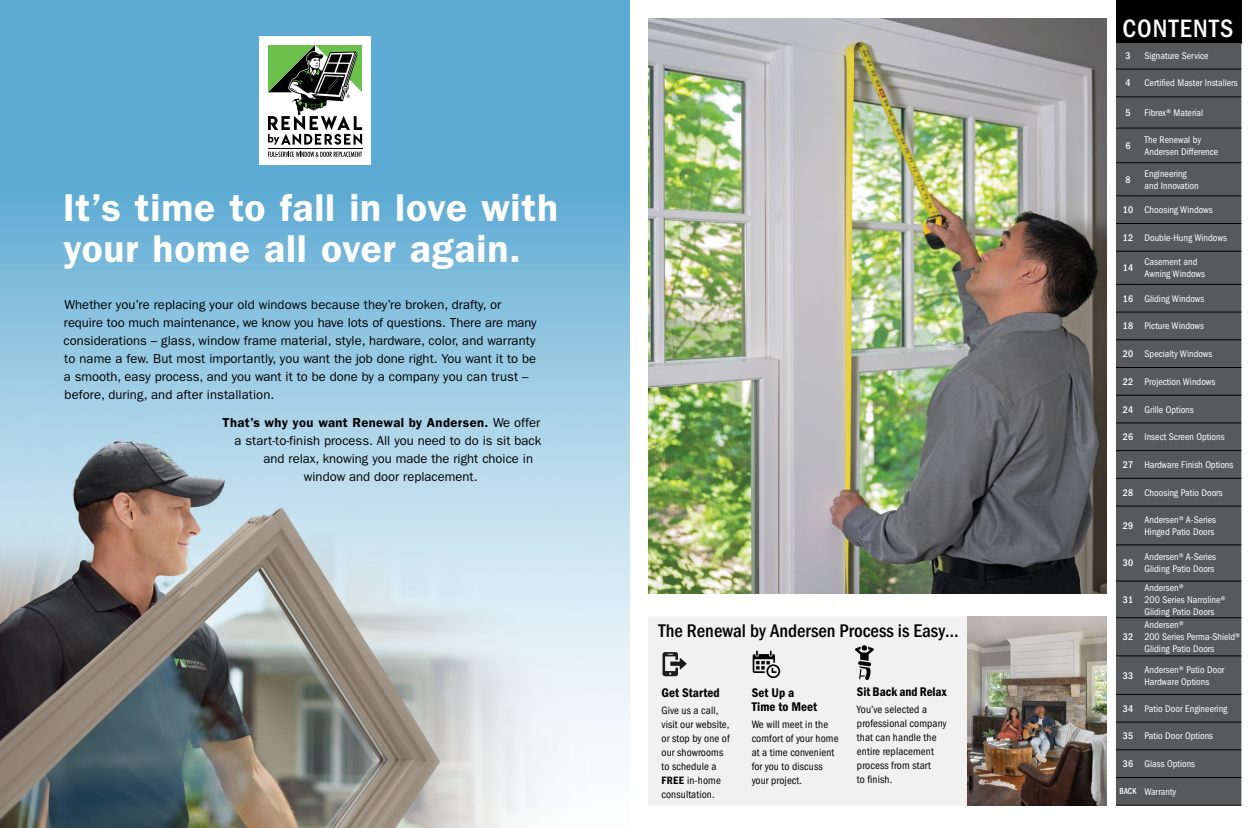
<style>
.page{position:relative;width:1260px;height:828px;background:#fff}
.page>*{position:absolute;margin:0;border:0;box-sizing:border-box;transform-origin:0 0}
.t1{font:600 39px/41px "ITC Franklin Gothic Std";letter-spacing:.02em;color:#fff}
.t2{font:500 condensed 26px "ITC Franklin Gothic Std";letter-spacing:.055em;color:#fff}
.t3{font:500 condensed 19px "ITC Franklin Gothic Std";color:#000}
.t4{font:13px/18px "ITC Franklin Gothic Std";color:#000}
.t5{font:600 13px "ITC Franklin Gothic Std";letter-spacing:.03em;color:#000}
.t6{font:13px/14px "ITC Franklin Gothic Std Dm Cd";letter-spacing:.005em;color:#000}
.t7{font:condensed 11px/14px "ITC Franklin Gothic Std";letter-spacing:.01em;color:#000}
.t8{font:condensed 10px/12px "ITC Franklin Gothic Std";color:#fff}
.t9{font:500 condensed 10px "ITC Franklin Gothic Std";letter-spacing:.01em;color:#fff}
.s1{font-weight:400}
.s2{font-family:"ITC Franklin Gothic Std Dm Cd";font-stretch:normal}
.s3{font-weight:500}
.s4{font-weight:500;font-size:9px}
</style>
<div class="page">
<div style="left:648px;top:616px;width:320px;height:190px;background:#f1f1f2"></div>
<img style="left:648px;top:18px;width:459px;height:576px">
<svg style="left:753px;top:651px;width:27px;height:27px"></svg>
<svg style="left:855px;top:645px;width:19px;height:35px"></svg>
<svg style="left:663px;top:652px;width:24px;height:24px"></svg>
<div style="left:1116px;top:0;width:125px;height:44px;background:#000"></div>
<div style="left:1116px;top:197px;width:125px;height:608px;background:#58595b"></div>
<div style="left:1116px;top:43px;width:125px;height:154px;background:#58595b"></div>
<hr style="left:1140px;top:196px;width:101px;height:1px;background:#000">
<svg style="left:1116px;top:223px;width:24px;height:1px"></svg>
<hr style="left:1140px;top:223px;width:101px;height:1px;background:#000">
<svg style="left:1116px;top:251px;width:24px;height:1px"></svg>
<hr style="left:1140px;top:251px;width:101px;height:1px;background:#000">
<svg style="left:1116px;top:284px;width:24px;height:1px"></svg>
<hr style="left:1140px;top:284px;width:101px;height:1px;background:#000">
<svg style="left:1116px;top:312px;width:24px;height:1px"></svg>
<hr style="left:1140px;top:312px;width:101px;height:1px;background:#000">
<svg style="left:1116px;top:340px;width:24px;height:1px"></svg>
<hr style="left:1140px;top:340px;width:101px;height:1px;background:#000">
<svg style="left:1116px;top:367px;width:24px;height:1px"></svg>
<hr style="left:1140px;top:367px;width:101px;height:1px;background:#000">
<svg style="left:1116px;top:395px;width:24px;height:1px"></svg>
<hr style="left:1140px;top:395px;width:101px;height:1px;background:#000">
<svg style="left:1116px;top:423px;width:24px;height:1px"></svg>
<hr style="left:1140px;top:423px;width:101px;height:1px;background:#000">
<svg style="left:1116px;top:450px;width:24px;height:1px"></svg>
<hr style="left:1140px;top:450px;width:101px;height:1px;background:#000">
<svg style="left:1116px;top:478px;width:24px;height:1px"></svg>
<hr style="left:1140px;top:478px;width:101px;height:1px;background:#000">
<svg style="left:1116px;top:506px;width:24px;height:1px"></svg>
<hr style="left:1140px;top:506px;width:101px;height:1px;background:#000">
<svg style="left:1116px;top:545px;width:24px;height:1px"></svg>
<hr style="left:1140px;top:545px;width:101px;height:1px;background:#000">
<svg style="left:1116px;top:581px;width:24px;height:1px"></svg>
<hr style="left:1140px;top:581px;width:101px;height:1px;background:#000">
<svg style="left:1116px;top:617px;width:24px;height:1px"></svg>
<hr style="left:1140px;top:617px;width:101px;height:1px;background:#000">
<svg style="left:1116px;top:656px;width:24px;height:1px"></svg>
<hr style="left:1140px;top:656px;width:101px;height:1px;background:#000">
<svg style="left:1116px;top:694px;width:24px;height:1px"></svg>
<hr style="left:1140px;top:694px;width:101px;height:1px;background:#000">
<svg style="left:1116px;top:722px;width:24px;height:1px"></svg>
<hr style="left:1140px;top:722px;width:101px;height:1px;background:#000">
<svg style="left:1116px;top:750px;width:24px;height:1px"></svg>
<hr style="left:1140px;top:750px;width:101px;height:1px;background:#000">
<svg style="left:1116px;top:777px;width:24px;height:1px"></svg>
<hr style="left:1140px;top:777px;width:101px;height:1px;background:#000">
<svg style="left:1116px;top:805px;width:24px;height:1px"></svg>
<hr style="left:1140px;top:805px;width:101px;height:1px;background:#000">
<img style="left:968px;top:616px;width:139px;height:190px">
<svg style="left:0;top:0;width:630px;height:744px;background:#6fb4d8"></svg>
<img style="left:0;top:384px;width:629px;height:444px">
<div style="left:259px;top:36px;width:112px;height:129px;background:#fff"></div>
<hr style="left:268px;top:148px;width:94px;height:1px;background:#000">
<svg style="left:268px;top:45px;width:94px;height:100px"></svg>
<svg style="left:268px;top:152px;width:94px;height:5px"></svg>
<h1 class="t1" style="left:63px;top:188px;width:497px">It’s time to fall in love with your home all over again.</h1>
<p class="t4" style="left:64px;top:295px;width:475px">Whether you’re replacing your old windows because they’re broken, drafty, or require too much maintenance, we know you have lots of questions. There are many considerations – glass, window frame material, style, hardware, color, and warranty to name a few. But most importantly, you want the job done right. You want it to be a smooth, easy process, and you want it to be done by a company you can trust – before, during, and after installation.</p>
<h3 class="t5" style="left:223px;top:415px;width:319px">That’s why you want Renewal by Andersen. <span class="s1">We offer</span></h3>
<h3 class="t4" style="left:235px;top:432px;width:308px">a start-to-finish process. All you need to do is sit back</h3>
<h3 class="t4" style="left:264px;top:450px;width:271px">and relax, knowing you made the right choice in</h3>
<h3 class="t4" style="left:304px;top:468px;width:175px">window and door replacement.</h3>
<h3 class="t3" style="left:659px;top:620px;width:302px">The Renewal by Andersen Process is Easy…</h3>
<h3 class="t6" style="left:662px;top:685px;width:60px">Get Started</h3>
<p class="t7" style="left:662px;top:703px;width:70px">Give us a call, visit our website, or stop by one of our showrooms to schedule a<br><span class="s2">FREE</span> in-home consultation.</p>
<h3 class="t6" style="left:752px;top:685px;width:67px">Set Up a<br>Time to Meet</h3>
<p class="t7" style="left:752px;top:717px;width:88px">We will meet in the comfort of your home at a time convenient for you to discuss your project.</p>
<h3 class="t6" style="left:857px;top:684px;width:91px">Sit Back and Relax</h3>
<p class="t7" style="left:857px;top:702px;width:91px">You’ve selected a professional company that can handle the entire replacement process from start<br>to finish.</p>
<h2 class="t2" style="left:1122px;top:13px;width:113px">CONTENTS</h2>
<p class="t9" style="left:1125px;top:50px;width:7px">3</p>
<p class="t8" style="left:1145px;top:50px;width:66px">Signature Service</p>
<p class="t9" style="left:1125px;top:77px;width:7px">4</p>
<p class="t8" style="left:1145px;top:77px;width:95px">Certified Master Installers</p>
<p class="t9" style="left:1125px;top:107px;width:7px">5</p>
<p class="t8" style="left:1145px;top:107px;width:60px">Fibrex® Material</p>
<p class="t9" style="left:1125px;top:140px;width:7px">6</p>
<p class="t8" style="left:1145px;top:134px;width:75px">The Renewal by<br>Andersen Difference</p>
<p class="t9" style="left:1125px;top:174px;width:7px">8</p>
<p class="t8" style="left:1145px;top:167px;width:56px">Engineering and Innovation</p>
<p class="t8" style="left:1123px;top:204px;width:91px"><span class="s3">10</span> Choosing Windows</p>
<p class="t8" style="left:1123px;top:232px;width:106px"><span class="s3">12</span> Double-Hung Windows</p>
<p class="t9" style="left:1123px;top:262px;width:12px">14</p>
<p class="t8" style="left:1145px;top:256px;width:62px">Casement and<br>Awning Windows</p>
<p class="t8" style="left:1123px;top:292px;width:83px"><span class="s3">16</span> Gliding Windows</p>
<p class="t8" style="left:1123px;top:320px;width:83px"><span class="s3">18</span> Picture Windows</p>
<p class="t8" style="left:1123px;top:348px;width:91px"><span class="s3">20</span> Specialty Windows</p>
<p class="t8" style="left:1123px;top:376px;width:94px"><span class="s3">22</span> Projection Windows</p>
<p class="t8" style="left:1123px;top:403px;width:72px"><span class="s3">24</span> Grille Options</p>
<p class="t8" style="left:1123px;top:431px;width:103px"><span class="s3">26</span> Insect Screen Options</p>
<p class="t8" style="left:1123px;top:459px;width:112px"><span class="s3">27</span> Hardware Finish Options</p>
<p class="t8" style="left:1123px;top:486px;width:101px"><span class="s3">28</span> Choosing Patio Doors</p>
<p class="t9" style="left:1123px;top:520px;width:12px">29</p>
<p class="t8" style="left:1145px;top:514px;width:73px">Andersen® A-Series<br>Hinged Patio Doors</p>
<p class="t9" style="left:1123px;top:557px;width:12px">30</p>
<p class="t8" style="left:1145px;top:551px;width:73px">Andersen® A-Series<br>Gliding Patio Doors</p>
<p class="t9" style="left:1123px;top:594px;width:12px">31</p>
<p class="t8" style="left:1145px;top:582px;width:83px">Andersen®<br>200 Series Narroline®<br>Gliding Patio Doors</p>
<p class="t9" style="left:1123px;top:631px;width:12px">32</p>
<p class="t8" style="left:1145px;top:619px;width:97px">Andersen®<br>200 Series Perma-Shield®<br>Gliding Patio Doors</p>
<p class="t9" style="left:1123px;top:670px;width:12px">33</p>
<p class="t8" style="left:1145px;top:663px;width:81px">Andersen® Patio Door<br>Hardware Options</p>
<p class="t8" style="left:1123px;top:702px;width:106px"><span class="s3">34</span> Patio Door Engineering</p>
<p class="t8" style="left:1123px;top:730px;width:92px"><span class="s3">35</span> Patio Door Options</p>
<p class="t8" style="left:1123px;top:758px;width:74px"><span class="s3">36</span> Glass Options</p>
<p class="t8" style="left:1120px;top:786px;width:58px"><span class="s4">BACK</span> Warranty</p>
</div>
